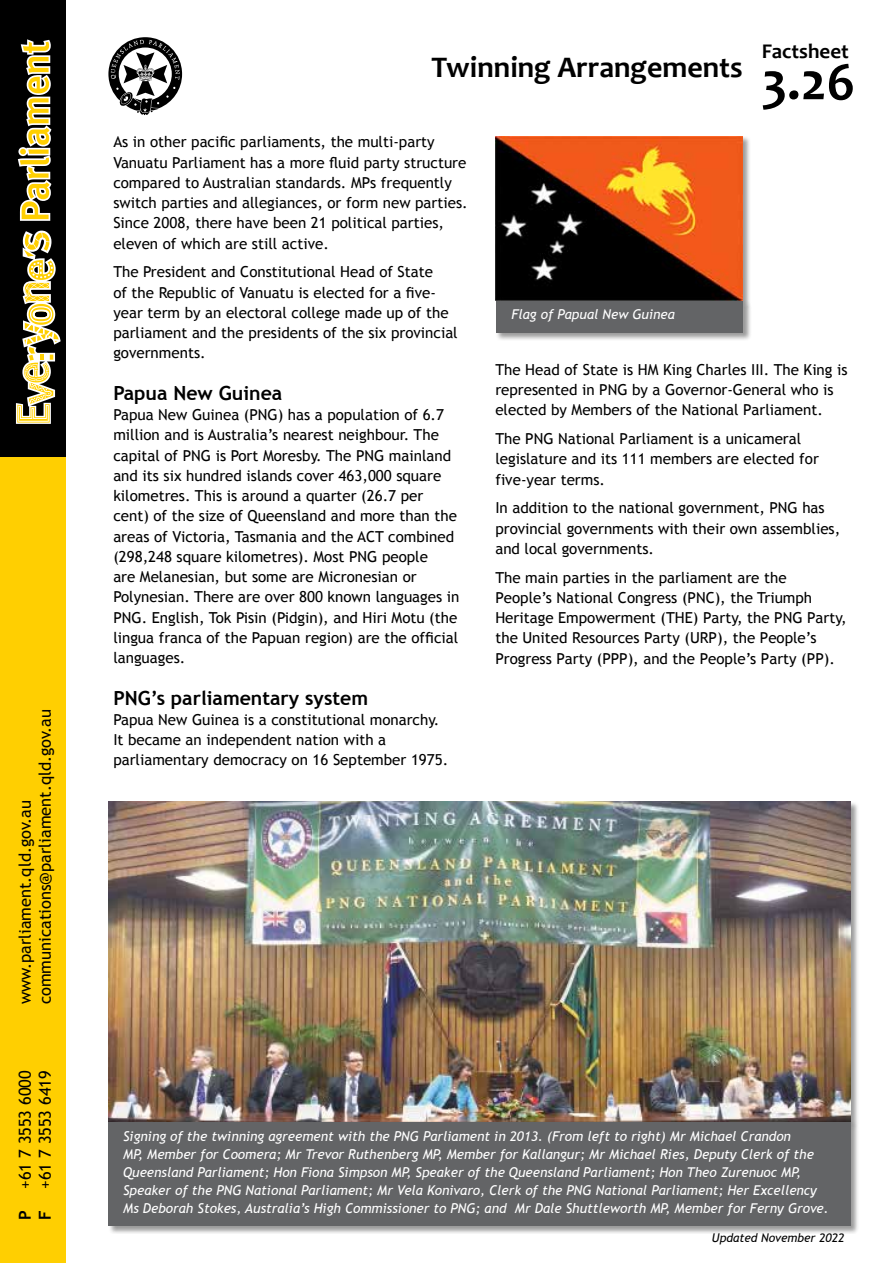
<style>
.page{position:relative;width:893px;height:1263px;background:#fff}
.page>*{position:absolute;margin:0;border:0;box-sizing:border-box;transform-origin:0 0}
.t1{font:700 30px "Candara";color:#000}
.t2{font:700 21px "Candara";color:#000}
.t3{font:700 19.5px "Trebuchet MS";color:#000}
.t4{font:16.5px "Trebuchet MS";color:#000}
.t5{font:700 16.5px "Trebuchet MS";color:#000}
.t6{font:15.15px/20.2px "Trebuchet MS";color:#000}
.t7{font:italic 13.5px/18px "Trebuchet MS";color:#fff}
.t8{font:italic 12px "Trebuchet MS";color:#000}
.s1{font-size:54px}
</style>
<div class="page">
<div style="left:0;top:434px;width:66px;height:829px;background:#ffcf01"></div>
<div style="left:0;top:0;width:66px;height:456px;background:#000"></div>
<svg style="left:16px;top:231px;width:44px;height:193px"></svg>
<svg style="left:18px;top:39px;width:33px;height:182px"></svg>
<svg style="left:108px;top:37px;width:74px;height:78px"></svg>
<img style="left:108px;top:801px;width:742px;height:320px">
<div style="left:108px;top:1121px;width:751px;height:113px;background:#000;opacity:.4"></div>
<div style="left:108px;top:1122px;width:742px;height:104px;background:#636466"></div>
<div style="left:496px;top:136px;width:256px;height:173px;background:#000;opacity:.4"></div>
<div style="left:495px;top:300px;width:257px;height:41px;background:#000;opacity:.4"></div>
<div style="left:496px;top:301px;width:247px;height:31px;background:#636466"></div>
<img style="left:496px;top:136px;width:247px;height:165px">
<p class="t4" style="left:35px;top:1004px;width:297px;rotate:-90deg">communications@parliament.qld.gov.au</p>
<p class="t4" style="left:15px;top:1004px;width:206px;rotate:-90deg">www.parliament.qld.gov.au</p>
<p class="t4" style="left:15px;top:1189px;width:120px;rotate:-90deg">+61 7 3553 6000</p>
<p class="t4" style="left:35px;top:1189px;width:120px;rotate:-90deg">+61 7 3553 6419</p>
<p class="t5" style="left:15px;top:1220px;width:11px;rotate:-90deg">P</p>
<p class="t5" style="left:35px;top:1220px;width:11px;rotate:-90deg">F</p>
<h2 class="t2" style="left:762px;top:38px;width:89px">Factsheet</h2>
<h1 class="t1" style="left:432px;top:48px;width:425px">Twinning Arrangements <span class="s1">3.26</span></h1>
<p class="t6" style="left:113px;top:132px;width:356px">As in other pacific parliaments, the multi-party Vanuatu Parliament has a more fluid party structure compared to Australian standards. MPs frequently switch parties and allegiances, or form new parties.<br>Since 2008, there have been 21 political parties, eleven of which are still active.</p>
<p class="t6" style="left:113px;top:262px;width:346px">The President and Constitutional Head of State<br>of the Republic of Vanuatu is elected for a five&shy;year term by an electoral college made up of the parliament and the presidents of the six provincial governments.</p>
<p class="t3" style="left:113px;top:381px;width:170px">Papua New Guinea</p>
<p class="t6" style="left:113px;top:405px;width:348px">Papua New Guinea (PNG) has a population of 6.7 million and is Australia’s nearest neighbour. The capital of PNG is Port Moresby. The PNG mainland and its six hundred islands cover 463,000 square kilometres. This is around a quarter (26.7 per cent) of the size of Queensland and more than the areas of Victoria, Tasmania and the ACT combined (298,248 square kilometres). Most PNG people<br>are Melanesian, but some are Micronesian or Polynesian. There are over 800 known languages in PNG. English, Tok Pisin (Pidgin), and Hiri Motu (the lingua franca of the Papuan region) are the official languages.</p>
<p class="t3" style="left:113px;top:685px;width:256px">PNG’s parliamentary system</p>
<p class="t6" style="left:113px;top:709px;width:336px">Papua New Guinea is a constitutional monarchy.<br>It became an independent nation with a parliamentary democracy on 16 September 1975.</p>
<p class="t7" style="left:511px;top:306px;width:165px">Flag of Papual New Guinea</p>
<p class="t6" style="left:495px;top:359px;width:354px">The Head of State is HM King Charles III. The King is represented in PNG by a Governor-General who is elected by Members of the National Parliament.</p>
<p class="t6" style="left:495px;top:429px;width:325px">The PNG National Parliament is a unicameral legislature and its 111 members are elected for five-year terms.</p>
<p class="t6" style="left:495px;top:498px;width:346px">In addition to the national government, PNG has provincial governments with their own assemblies, and local governments.</p>
<p class="t6" style="left:495px;top:567px;width:353px">The main parties in the parliament are the People’s National Congress (PNC), the Triumph Heritage Empowerment (THE) Party, the PNG Party, the United Resources Party (URP), the People’s Progress Party (PPP), and the People’s Party (PP).</p>
<p class="t7" style="left:123px;top:1127px;width:707px">Signing of the twinning agreement with the PNG Parliament in 2013. (From left to right) Mr Michael Crandon<br>MP, Member for Coomera; Mr Trevor Ruthenberg MP, Member for Kallangur; Mr Michael Ries, Deputy Clerk of the Queensland Parliament; Hon Fiona Simpson MP, Speaker of the Queensland Parliament; Hon Theo Zurenuoc MP, Speaker of the PNG National Parliament; Mr Vela Konivaro, Clerk of the PNG National Parliament; Her Excellency Ms Deborah Stokes, Australia’s High Commissioner to PNG; and Mr Dale Shuttleworth MP, Member for Ferny Grove.</p>
<p class="t8" style="left:712px;top:1230px;width:134px">Updated November 2022</p>
</div>
